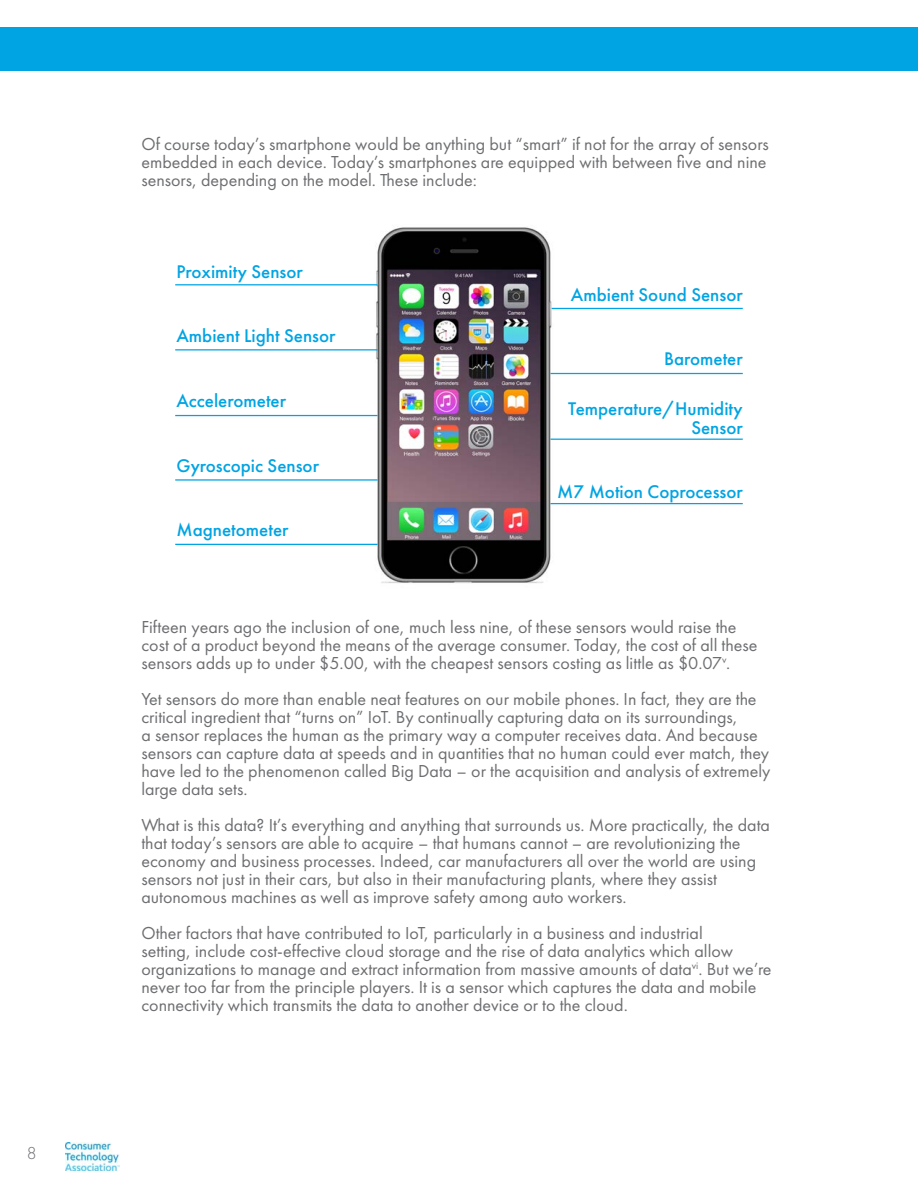
<style>
.page{position:relative;width:918px;height:1188px;background:#fff}
.page>*{position:absolute;margin:0;border:0;box-sizing:border-box;transform-origin:0 0}
.t1{font:500 19.05px/19px "Futura PT";color:#00a4e3;text-align:right}
.t2{font:18px/18px "Futura PT";color:#6d6e71}
.t3{font:300 18px "Futura PT";color:#6d6e71}
</style>
<div class="page">
<img style="left:66px;top:1143px;width:53px;height:27px">
<img style="left:365px;top:227px;width:195px;height:356px">
<hr style="left:175px;top:284px;width:203px;height:1px;background:#00a4e3">
<hr style="left:175px;top:349px;width:203px;height:1px;background:#00a4e3">
<hr style="left:175px;top:415px;width:203px;height:1px;background:#00a4e3">
<hr style="left:175px;top:479px;width:203px;height:2px;background:#00a4e3">
<hr style="left:175px;top:544px;width:203px;height:1px;background:#00a4e3">
<hr style="left:552px;top:308px;width:191px;height:1px;background:#00a4e3">
<hr style="left:550px;top:373px;width:193px;height:1px;background:#00a4e3">
<hr style="left:550px;top:439px;width:193px;height:1px;background:#00a4e3">
<hr style="left:550px;top:503px;width:193px;height:1px;background:#00a4e3">
<div style="left:0;top:27px;width:918px;height:43px;background:#00a4e3"></div>
<p class="t3" style="left:27px;top:1143px;width:11px">8</p>
<p class="t2" style="left:141px;top:135px;width:629px">Of course today’s smartphone would be anything but “smart” if not for the array of sensors embedded in each device. Today’s smartphones are equipped with between five and nine sensors, depending on the model. These include:</p>
<p class="t1" style="left:176px;top:262px;width:128px">Proximity Sensor</p>
<p class="t1" style="left:176px;top:327px;width:161px">Ambient Light Sensor</p>
<p class="t1" style="left:176px;top:391px;width:111px">Accelerometer</p>
<p class="t1" style="left:176px;top:456px;width:144px">Gyroscopic Sensor</p>
<p class="t1" style="left:176px;top:521px;width:114px">Magnetometer</p>
<p class="t1" style="left:571px;top:285px;width:173px">Ambient Sound Sensor</p>
<p class="t1" style="left:664px;top:349px;width:80px">Barometer</p>
<p class="t1" style="left:568px;top:399px;width:176px">Temperature/Humidity<br>Sensor</p>
<p class="t1" style="left:557px;top:483px;width:187px">M7 Motion Coprocessor</p>
<p class="t2" style="left:141px;top:618px;width:618px">Fifteen years ago the inclusion of one, much less nine, of these sensors would raise the cost of a product beyond the means of the average consumer. Today, the cost of all these sensors adds up to under $5.00, with the cheapest sensors costing as little as $0.07<sup>v</sup>.</p>
<p class="t2" style="left:141px;top:690px;width:631px">Yet sensors do more than enable neat features on our mobile phones. In fact, they are the critical ingredient that “turns on” IoT. By continually capturing data on its surroundings,<br>a sensor replaces the human as the primary way a computer receives data. And because sensors can capture data at speeds and in quantities that no human could ever match, they have led to the phenomenon called Big Data – or the acquisition and analysis of extremely large data sets.</p>
<p class="t2" style="left:141px;top:816px;width:630px">What is this data? It’s everything and anything that surrounds us. More practically, the data that today’s sensors are able to acquire – that humans cannot – are revolutionizing the economy and business processes. Indeed, car manufacturers all over the world are using sensors not just in their cars, but also in their manufacturing plants, where they assist autonomous machines as well as improve safety among auto workers.</p>
<p class="t2" style="left:141px;top:924px;width:632px">Other factors that have contributed to IoT, particularly in a business and industrial<br>setting, include cost-effective cloud storage and the rise of data analytics which allow organizations to manage and extract information from massive amounts of data<sup>vi</sup>. But we’re never too far from the principle players. It is a sensor which captures the data and mobile connectivity which transmits the data to another device or to the cloud.</p>
</div>
